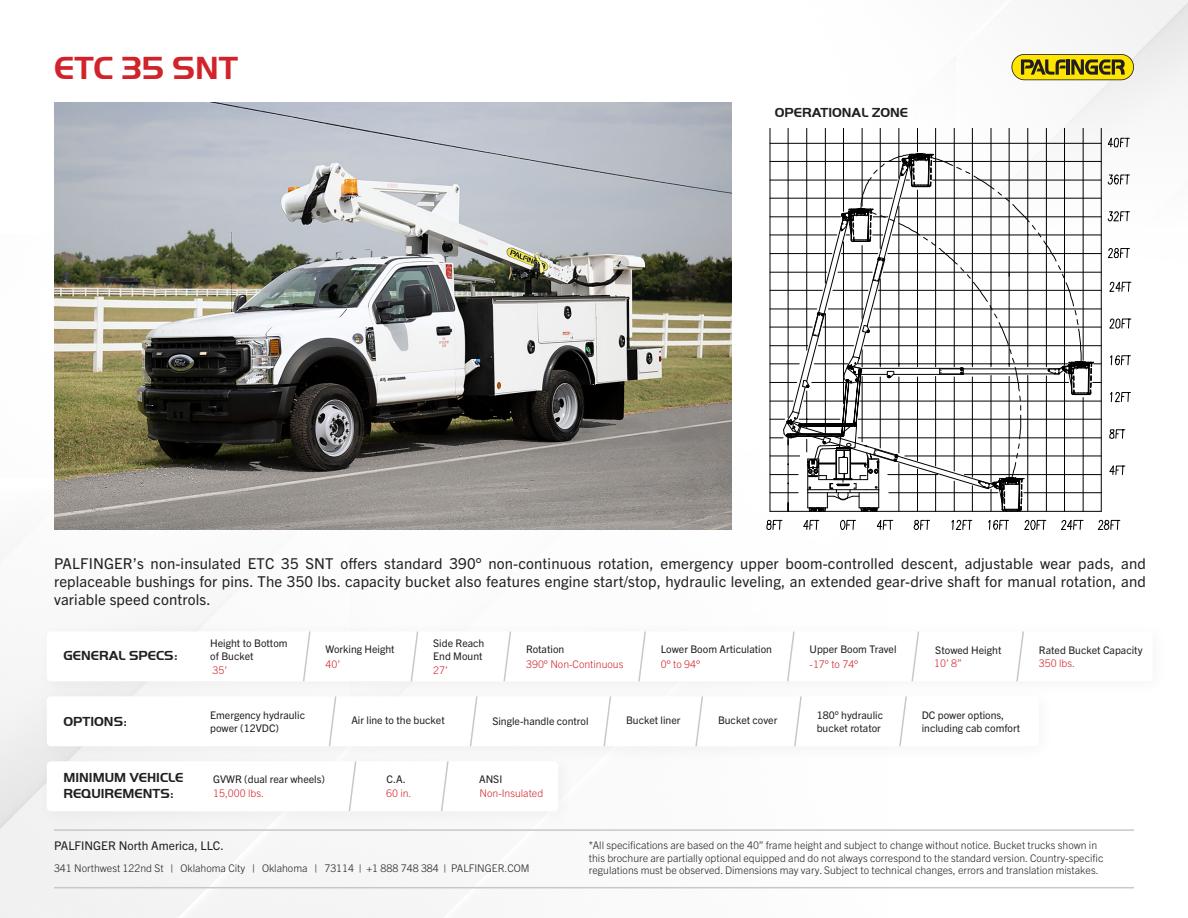
<style>
.page{position:relative;width:1188px;height:918px;background:#fff}
.page>*{position:absolute;margin:0;border:0;box-sizing:border-box;transform-origin:0 0}
.t1{font:33px "Palfinger Handel Versalien";color:#d1232a}
.t2{font:15px/18px "Trade Gothic Next LT Pro";letter-spacing:.01em;color:#231f20;text-align:justify}
.t3{font:13.5px/16.2px "Palfinger Handel Versalien";color:#231f20}
.t4{font:12px "Trade Gothic Next LT Pro";color:#231f20}
.t5{font:300 10.5px/12.6px "Trade Gothic Next LT Pro";color:#231f20}
.Paragraph_Style_2{font:10.5px/12.6px "Trade Gothic Next LT Pro";color:#231f20}
.t6{font:300 10.5px "Trade Gothic Next LT Pro";color:#d1232a}
</style>
<div class="page">
<img style="left:0;top:0;width:1188px;height:918px">
<svg style="left:766px;top:96px;width:365px;height:434px"></svg>
<svg style="left:1011px;top:54px;width:123px;height:26px;background:#b2a118"></svg>
<div style="left:768px;top:105px;width:145px;height:16px;background:#fff"></div>
<img style="left:54px;top:103px;width:677px;height:427px">
<hr style="left:54px;top:829px;width:1080px;height:2px;background:#c7c8ca">
<hr style="left:54px;top:887px;width:1080px;height:1px;background:#c7c8ca">
<div style="left:35px;top:750px;width:540px;height:78px;background:#f4f4f4"></div>
<div style="left:47px;top:761px;width:511px;height:50px;background:#fff;border-radius:4px"></div>
<svg style="left:348px;top:763px;width:8px;height:48px"></svg>
<svg style="left:441px;top:763px;width:8px;height:48px"></svg>
<div style="left:35px;top:620px;width:1135px;height:78px;background:#fafafa"></div>
<div style="left:47px;top:631px;width:1106px;height:50px;background:#fff;border-radius:4px"></div>
<svg style="left:303px;top:631px;width:8px;height:51px"></svg>
<svg style="left:410px;top:631px;width:9px;height:52px"></svg>
<svg style="left:503px;top:631px;width:8px;height:51px"></svg>
<svg style="left:638px;top:631px;width:8px;height:51px"></svg>
<svg style="left:787px;top:631px;width:8px;height:51px"></svg>
<svg style="left:911px;top:631px;width:8px;height:51px"></svg>
<svg style="left:1016px;top:631px;width:8px;height:51px"></svg>
<div style="left:35px;top:685px;width:1021px;height:78px;background:#f8f8f8"></div>
<div style="left:47px;top:696px;width:992px;height:50px;background:#fff;border-radius:4px"></div>
<svg style="left:328px;top:696px;width:9px;height:51px"></svg>
<svg style="left:470px;top:696px;width:8px;height:51px"></svg>
<svg style="left:603px;top:696px;width:8px;height:51px"></svg>
<svg style="left:695px;top:696px;width:8px;height:51px"></svg>
<svg style="left:794px;top:696px;width:8px;height:50px"></svg>
<svg style="left:899px;top:696px;width:8px;height:50px"></svg>
<p class="t1" style="left:54px;top:49px;width:186px">ETC 35 SNT</p>
<p class="t3" style="left:775px;top:105px;width:135px">OPERATIONAL ZONE</p>
<p class="t2" style="left:54px;top:554px;width:1094px">PALFINGER’s non-insulated ETC 35 SNT offers standard 390° non-continuous rotation, emergency upper boom-controlled descent, adjustable wear pads, and replaceable bushings for pins. The 350 lbs. capacity bucket also features engine start/stop, hydraulic leveling, an extended gear-drive shaft for manual rotation, and variable speed controls.</p>
<p class="t3" style="left:64px;top:647px;width:115px">GENERAL SPECS:</p>
<p class="Paragraph_Style_2" style="left:210px;top:636px;width:79px">Height to Bottom of Bucket</p>
<p class="t6" style="left:213px;top:663px;width:16px">35’</p>
<p class="Paragraph_Style_2" style="left:325px;top:643px;width:71px">Working Height</p>
<p class="t6" style="left:325px;top:656px;width:16px">40’</p>
<p class="Paragraph_Style_2" style="left:433px;top:636px;width:53px">Side Reach<br>End Mount</p>
<p class="t6" style="left:433px;top:663px;width:16px">27’</p>
<p class="Paragraph_Style_2" style="left:526px;top:643px;width:40px">Rotation</p>
<p class="t6" style="left:526px;top:656px;width:99px">390° Non-Continuous</p>
<p class="Paragraph_Style_2" style="left:661px;top:643px;width:113px">Lower Boom Articulation</p>
<p class="t6" style="left:661px;top:656px;width:41px">0° to 94°</p>
<p class="Paragraph_Style_2" style="left:810px;top:643px;width:89px">Upper Boom Travel</p>
<p class="t6" style="left:810px;top:656px;width:50px">-17° to 74°</p>
<p class="Paragraph_Style_2" style="left:935px;top:643px;width:68px">Stowed Height</p>
<p class="Paragraph_Style_2" style="left:1039px;top:643px;width:105px">Rated Bucket Capacity</p>
<p class="t6" style="left:1039px;top:656px;width:38px">350 lbs.</p>
<p class="t6" style="left:934px;top:656px;width:29px">10’ 8”</p>
<p class="t3" style="left:64px;top:714px;width:65px">OPTIONS:</p>
<p class="Paragraph_Style_2" style="left:210px;top:708px;width:96px">Emergency hydraulic power (12VDC)</p>
<p class="Paragraph_Style_2" style="left:922px;top:708px;width:100px">DC power options, including cab comfort</p>
<p class="Paragraph_Style_2" style="left:817px;top:708px;width:68px">180° hydraulic bucket rotator</p>
<p class="Paragraph_Style_2" style="left:351px;top:713px;width:95px">Air line to the bucket</p>
<p class="Paragraph_Style_2" style="left:492px;top:715px;width:98px">Single-handle control</p>
<p class="Paragraph_Style_2" style="left:626px;top:713px;width:56px">Bucket liner</p>
<p class="Paragraph_Style_2" style="left:718px;top:713px;width:61px">Bucket cover</p>
<p class="t3" style="left:64px;top:769px;width:121px">MINIMUM VEHICLE<br>REQUIREMENTS:</p>
<p class="Paragraph_Style_2" style="left:213px;top:773px;width:113px">GVWR (dual rear wheels)</p>
<p class="Paragraph_Style_2" style="left:387px;top:773px;width:21px">C.A.</p>
<p class="Paragraph_Style_2" style="left:479px;top:773px;width:25px">ANSI</p>
<p class="t6" style="left:480px;top:786px;width:65px">Non-Insulated</p>
<p class="t6" style="left:213px;top:786px;width:52px">15,000 lbs.</p>
<p class="t6" style="left:386px;top:786px;width:27px">60 in.</p>
<p class="t4" style="left:54px;top:838px;width:171px">PALFINGER North America, LLC.</p>
<p class="t5" style="left:54px;top:861px;width:477px">341 Northwest 122nd St | Oklahoma City | Oklahoma | 73114 | +1 888 748 384 | PALFINGER.COM</p>
<p class="t5" style="left:589px;top:838px;width:516px">*All specifications are based on the 40” frame height and subject to change without notice. Bucket trucks shown in this brochure are partially optional equipped and do not always correspond to the standard version. Country-specific regulations must be observed. Dimensions may vary. Subject to technical changes, errors and translation mistakes.</p>
</div>
